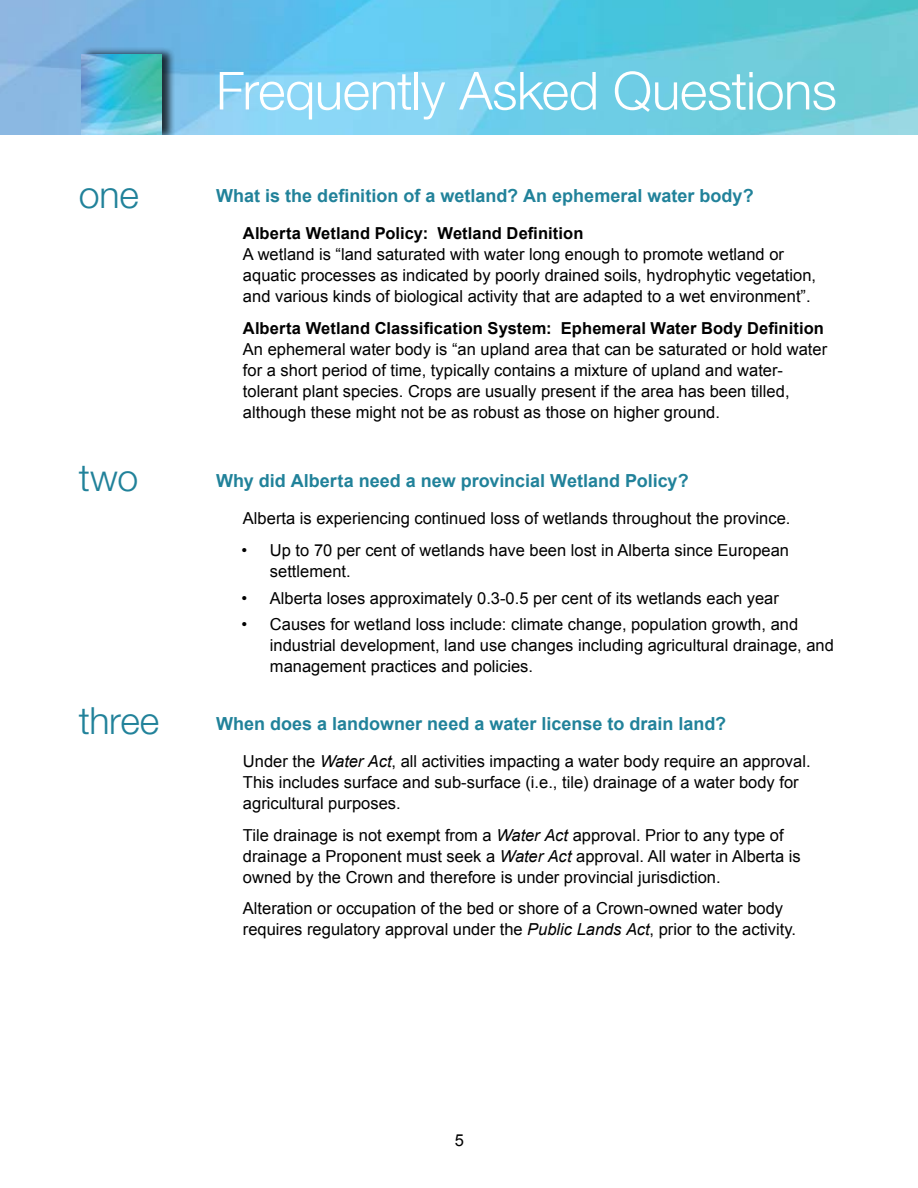
<style>
.page{position:relative;width:918px;height:1188px;background:#fff}
.page>*{position:absolute;margin:0;border:0;box-sizing:border-box;transform-origin:0 0}
.t1{font:300 52.5px "Helvetica Neue LT Std";letter-spacing:-.01em;color:#fff}
.t2{font:300 37.5px "Helvetica Neue LT Std";letter-spacing:-.005em;color:#21829a}
.t3{font:700 18px "Arial";color:#21829a}
.t4{font:16.5px/21px "Arial";color:#000}
.t5{font:700 16.5px "Arial";letter-spacing:.005em;color:#000}
.s1{font-style:italic}
</style>
<div class="page">
<img style="left:0;top:0;width:918px;height:135px">
<div style="left:81px;top:47px;width:95px;height:95px;background:#000;opacity:.75"></div>
<img style="left:81px;top:54px;width:81px;height:81px">
<div style="left:54px;top:135px;width:128px;height:9px;background:#fff"></div>
<h2 class="t2" style="left:79px;top:172px;width:62px">one</h2>
<h2 class="t2" style="left:79px;top:455px;width:61px">two</h2>
<h2 class="t2" style="left:79px;top:697px;width:82px">three</h2>
<h1 class="t1" style="left:216px;top:59px;width:622px">Frequently Asked Questions</h1>
<p class="t3" style="left:216px;top:184px;width:539px">What is the definition of a wetland? An ephemeral water body?</p>
<p class="t5" style="left:243px;top:223px;width:342px">Alberta Wetland Policy: Wetland Definition</p>
<p class="t4" style="left:243px;top:244px;width:575px">A wetland is “land saturated with water long enough to promote wetland or aquatic processes as indicated by poorly drained soils, hydrophytic vegetation, and various kinds of biological activity that are adapted to a wet environment”.</p>
<p class="t5" style="left:243px;top:317px;width:582px">Alberta Wetland Classification System: Ephemeral Water Body Definition</p>
<p class="t4" style="left:243px;top:339px;width:586px">An ephemeral water body is “an upland area that can be saturated or hold water for a short period of time, typically contains a mixture of upland and water&shy;tolerant plant species. Crops are usually present if the area has been tilled, although these might not be as robust as those on higher ground.</p>
<p class="t3" style="left:216px;top:469px;width:474px">Why did Alberta need a new provincial Wetland Policy?</p>
<p class="t4" style="left:243px;top:508px;width:549px">Alberta is experiencing continued loss of wetlands throughout the province.</p>
<p class="t4" style="left:270px;top:540px;width:521px;text-indent:-28px">• Up to 70 per cent of wetlands have been lost in Alberta since European settlement.</p>
<p class="t4" style="left:241px;top:587px;width:539px">• Alberta loses approximately 0.3-0.5 per cent of its wetlands each year</p>
<p class="t4" style="left:270px;top:614px;width:566px;text-indent:-28px">• Causes for wetland loss include: climate change, population growth, and industrial development, land use changes including agricultural drainage, and management practices and policies.</p>
<p class="t3" style="left:216px;top:712px;width:512px">When does a landowner need a water license to drain land?</p>
<p class="t4" style="left:243px;top:751px;width:569px">Under the <span class="s1">Water Act</span>, all activities impacting a water body require an approval.<br>This includes surface and sub-surface (i.e., tile) drainage of a water body for agricultural purposes.</p>
<p class="t4" style="left:243px;top:825px;width:559px">Tile drainage is not exempt from a <span class="s1">Water Act</span> approval. Prior to any type of drainage a Proponent must seek a <span class="s1">Water Act</span> approval. All water in Alberta is owned by the Crown and therefore is under provincial jurisdiction.</p>
<p class="t4" style="left:243px;top:898px;width:555px">Alteration or occupation of the bed or shore of a Crown-owned water body requires regulatory approval under the <span class="s1">Public Lands Act</span>, prior to the activity.</p>
<p class="t4" style="left:455px;top:1130px;width:11px">5</p>
</div>
